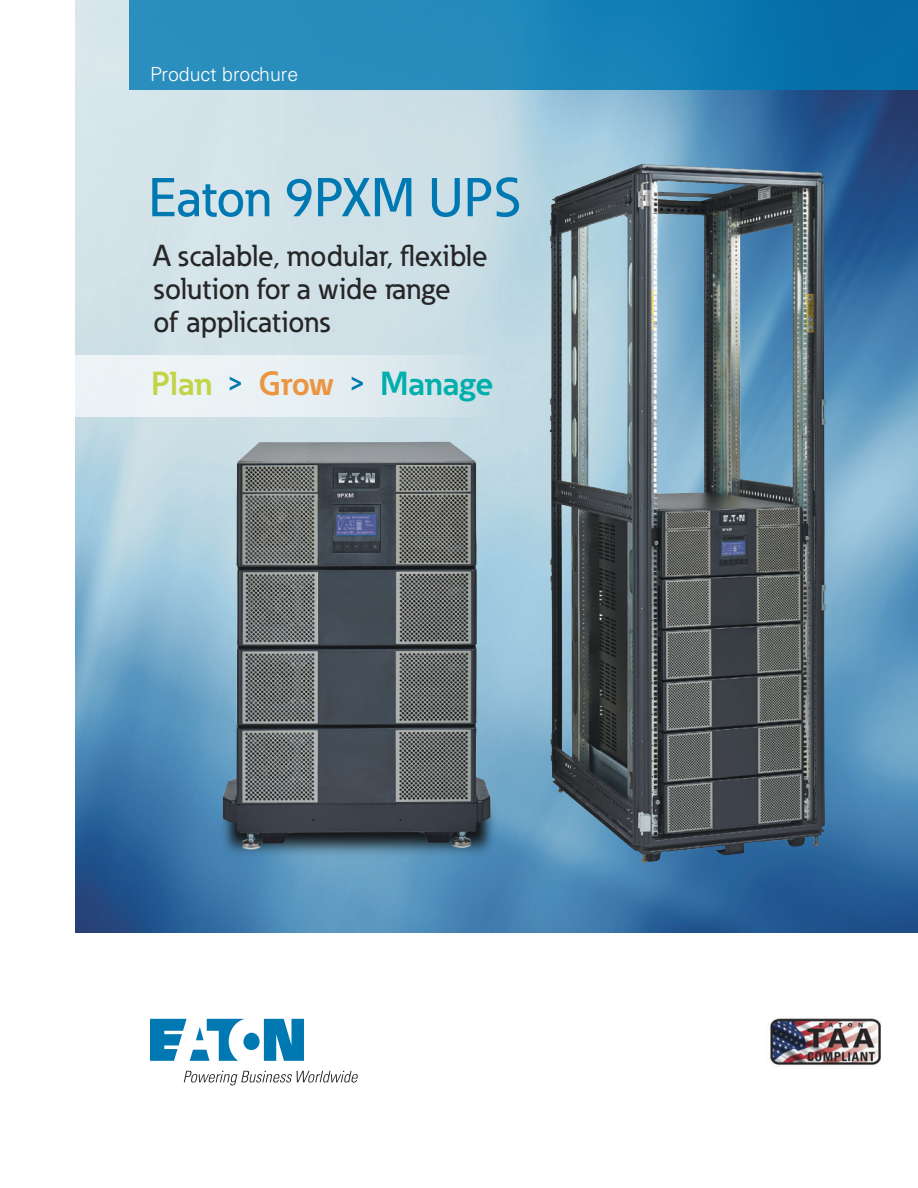
<style>
.page{position:relative;width:918px;height:1188px;background:#fff}
.page>*{position:absolute;margin:0;border:0;box-sizing:border-box;transform-origin:0 0}
.t1{font:500 54px "Eaton";letter-spacing:.005em;color:#0079b3}
.t2{font:700 33px "Eaton";color:#00afab}
.t3{font:500 30px/33px "Eaton";letter-spacing:.005em;color:#262527}
.t4{font:300 19.5px "Univers LT Std";color:#fff}
.s1{color:#cfd4d5}
.s2{color:#c3d346}
.s3{font-size:24px;color:#0079b3}
.s4{color:#ec9541}
</style>
<div class="page">
<img style="left:75px;top:0;width:843px;height:933px">
<img style="left:549px;top:164px;width:91px;height:617px">
<img style="left:200px;top:416px;width:311px;height:456px">
<img style="left:770px;top:1018px;width:111px;height:48px">
<div style="left:75px;top:355px;width:428px;height:61px;background:linear-gradient(to right,#f5f8f9,#d0e2e8)"></div>
<div style="left:129px;top:0;width:789px;height:90px;background:linear-gradient(to right,#3296c4,#046fa9)"></div>
<svg style="left:150px;top:1019px;width:154px;height:42px"></svg>
<svg style="left:184px;top:1071px;width:174px;height:15px"></svg>
<p class="t4" style="left:150px;top:62px;width:150px">Product brochure</p>
<h1 class="t1" style="left:148px;top:164px;width:374px">Eaton 9PXM UPS</h1>
<p class="t3" style="left:153px;top:239px;width:336px">A scalable, modular, flexible solution for a wide range<br>of applications<span class="s1">.</span></p>
<p class="t2" style="left:152px;top:363px;width:343px"><span class="s2">Plan</span> <span class="s3">&gt;</span> <span class="s4">Grow</span> <span class="s3">&gt;</span> Manage</p>
</div>
